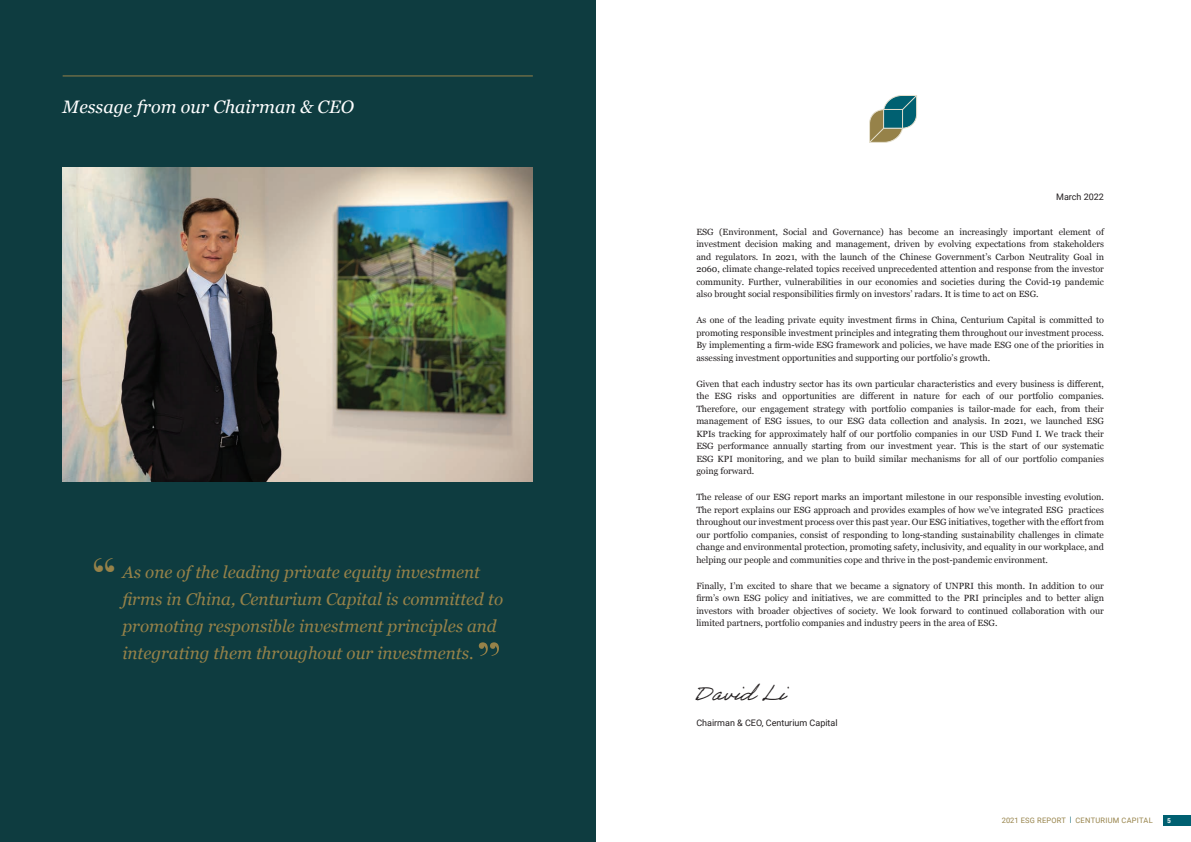
<style>
.page{position:relative;width:1191px;height:842px;background:#fff}
.page>*{position:absolute;margin:0;border:0;box-sizing:border-box;transform-origin:0 0}
.t1{font:700 46.8px "Bodoni Svty Two ITCTT";color:#968249}
.t2{font:21px "Adobe Handwriting Ernie";color:#231f20}
.t3{font:italic 18px "Georgia";color:#fff}
.t4{font:italic 17px/27px "Georgia";color:#968249}
.t5{font:9px/12.5px "Georgia";color:#231f20;text-align:justify}
.t6{font:9px "Roboto";color:#231f20}
.t7{font:7.5px "Roboto";letter-spacing:.035em;color:#968249}
.t8{font:700 condensed 7px "Helvetica Neue";color:#fff}
.s1{color:#006071}
</style>
<div class="page">
<div style="left:1163px;top:815px;width:28px;height:11px;background:#006071"></div>
<div style="left:0;top:0;width:595px;height:842px;background:#0e3c40"></div>
<img style="left:63px;top:168px;width:470px;height:313px">
<svg style="left:479px;top:642px;width:20px;height:14px"></svg>
<hr style="left:63px;top:75px;width:470px;height:1px;background:#968249">
<svg style="left:869px;top:95px;width:48px;height:48px"></svg>
<h3 class="t3" style="left:63px;top:94px;width:293px">Message from our Chairman &amp; CEO</h3>
<h1 class="t1" style="left:91px;top:536px;width:28px">“</h1>
<h3 class="t4" style="left:122px;top:557px;width:382px">As one of the leading private equity investment firms in China, Centurium Capital is committed to promoting responsible investment principles and integrating them throughout our investments.</h3>
<p class="t6" style="left:1056px;top:190px;width:49px">March 2022</p>
<p class="t5" style="left:696px;top:225px;width:409px">ESG (Environment, Social and Governance) has become an increasingly important element of investment decision making and management, driven by evolving expectations from stakeholders and regulators. In 2021, with the launch of the Chinese Government’s Carbon Neutrality Goal in 2060, climate change-related topics received unprecedented attention and response from the investor community. Further, vulnerabilities in our economies and societies during the Covid-19 pandemic also brought social responsibilities firmly on investors’ radars. It is time to act on ESG.</p>
<p class="t5" style="left:696px;top:313px;width:409px">As one of the leading private equity investment firms in China, Centurium Capital is committed to promoting responsible investment principles and integrating them throughout our investment process.<br>By implementing a firm-wide ESG framework and policies, we have made ESG one of the priorities in assessing investment opportunities and supporting our portfolio’s growth.</p>
<p class="t5" style="left:696px;top:377px;width:409px">Given that each industry sector has its own particular characteristics and every business is different, the ESG risks and opportunities are different in nature for each of our portfolio companies.<br>Therefore, our engagement strategy with portfolio companies is tailor-made for each, from their management of ESG issues, to our ESG data collection and analysis. In 2021, we launched ESG KPIs tracking for approximately half of our portfolio companies in our USD Fund I. We track their ESG performance annually starting from our investment year. This is the start of our systematic ESG KPI monitoring, and we plan to build similar mechanisms for all of our portfolio companies going forward.</p>
<p class="t5" style="left:696px;top:490px;width:409px">The release of our ESG report marks an important milestone in our responsible investing evolution.<br>The report explains our ESG approach and provides examples of how we’ve integrated ESG practices throughout our investment process over this past year. Our ESG initiatives, together with the effort from our portfolio companies, consist of responding to long-standing sustainability challenges in climate change and environmental protection, promoting safety, inclusivity, and equality in our workplace, and helping our people and communities cope and thrive in the post-pandemic environment.</p>
<p class="t5" style="left:696px;top:579px;width:409px">Finally, I’m excited to share that we became a signatory of UNPRI this month. In addition to our firm’s own ESG policy and initiatives, we are committed to the PRI principles and to better align investors with broader objectives of society. We look forward to continued collaboration with our limited partners, portfolio companies and industry peers in the area of ESG.</p>
<h2 class="t2" style="left:694px;top:680px;width:92px">David Li</h2>
<p class="t6" style="left:696px;top:716px;width:143px">Chairman &amp; CEO, Centurium Capital</p>
<p class="t7" style="left:1001px;top:815px;width:152px">2021 ESG REPORT <span class="s1">|</span> CENTURIUM CAPITAL</p>
<p class="t8" style="left:1167px;top:814px;width:5px">5</p>
</div>
